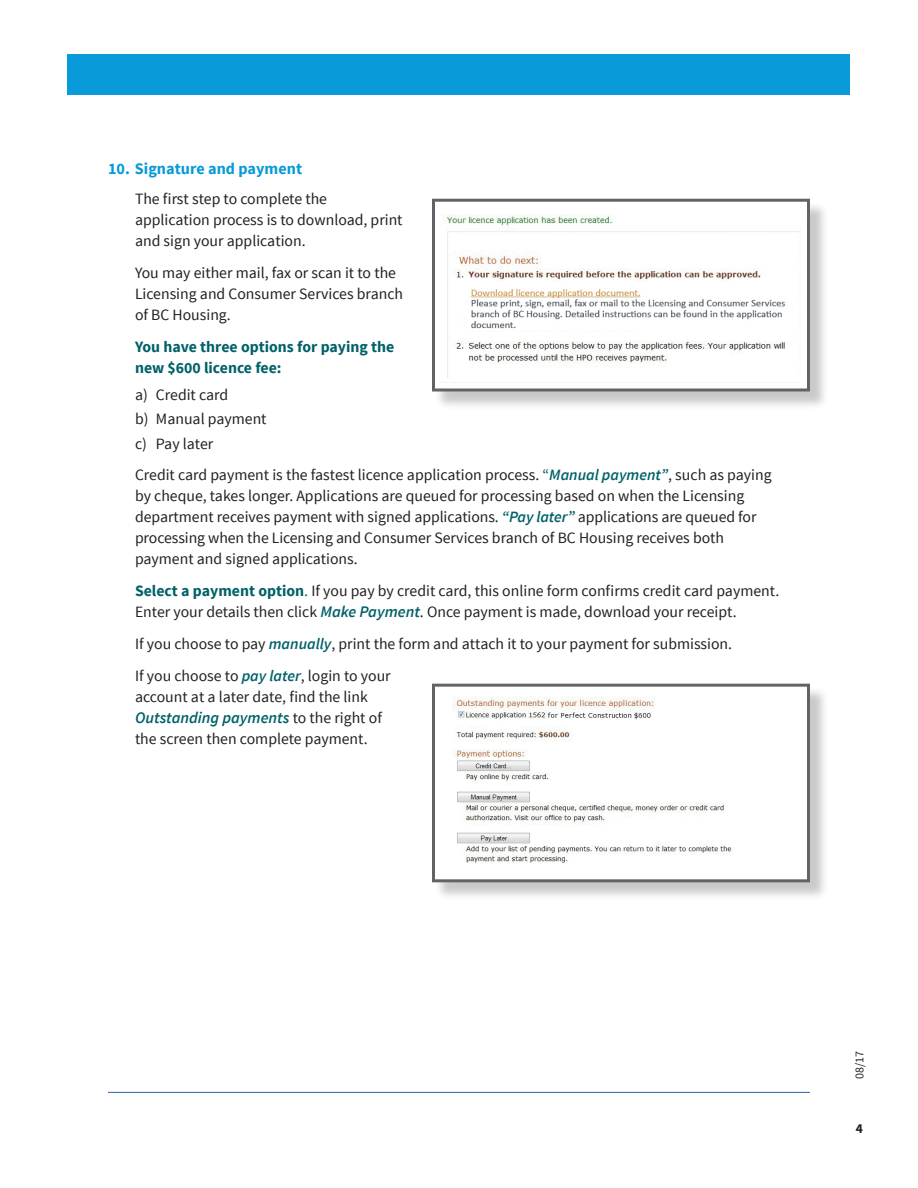
<style>
.page{position:relative;width:918px;height:1188px;background:#fff}
.page>*{position:absolute;margin:0;border:0;box-sizing:border-box;transform-origin:0 0}
.Lists_body{font:italic 600 16.2px "Source Sans Pro";color:#006169}
.Lists_head_-_1_2_3{font:700 16.2px "Source Sans Pro";color:#089ad9}
.Lists_body-2{font:15.75px/21px "Source Sans Pro";color:#231f20}
.Lists_body-3{font:700 15.75px/21px "Source Sans Pro";color:#006169}
.t1{font:700 13.5px "Source Sans Pro";color:#231f20}
.t2{font:12px "Source Sans Pro";color:#231f20}
.s1{color:#006169}
.s2{font-weight:600;font-style:italic;color:#006169}
.s3{font-weight:700;color:#006169}
.s4{font-weight:600;font-style:italic;font-size:16.2px;color:#006169}
.s5{font-weight:400;font-style:normal;font-size:15.75px;color:#231f20}
</style>
<div class="page">
<hr style="left:108px;top:1092px;width:702px;height:1px;background:#2a67b2">
<div style="left:68px;top:54px;width:782px;height:40px;background:#089ad9"></div>
<div style="left:434px;top:201px;width:394px;height:209px;background:#231f20;opacity:.24"></div>
<div style="left:433px;top:200px;width:375px;height:190px;background:#fff"></div>
<div style="left:432px;top:199px;width:378px;height:192px;border:3px solid #636366"></div>
<svg style="left:442px;top:214px;width:359px;height:164px"></svg>
<img style="left:468px;top:282px;width:319px;height:47px">
<div style="left:434px;top:686px;width:394px;height:215px;background:#231f20;opacity:.24"></div>
<div style="left:433px;top:685px;width:375px;height:196px;background:#fff"></div>
<div style="left:432px;top:684px;width:378px;height:198px;border:3px solid #636366"></div>
<svg style="left:452px;top:697px;width:280px;height:166px"></svg>
<p class="Lists_head_-_1_2_3" style="left:108px;top:158px;width:196px">10. Signature and payment</p>
<p class="Lists_body-2" style="left:135px;top:189px;width:269px">The first step to complete the application process is to download, print and sign your application.</p>
<p class="Lists_body-2" style="left:135px;top:262px;width:270px">You may either mail, fax or scan it to the<br>Licensing and Consumer Services branch of BC Housing.</p>
<p class="Lists_body-3" style="left:135px;top:337px;width:261px">You have three options for paying the new $600 licence fee:</p>
<p class="Lists_body-2" style="left:135px;top:385px;width:95px">a) Credit card</p>
<p class="Lists_body-2" style="left:135px;top:409px;width:133px">b) Manual payment</p>
<p class="Lists_body-2" style="left:135px;top:433px;width:80px">c) Pay later</p>
<p class="Lists_body-2" style="left:135px;top:465px;width:638px">Credit card payment is the fastest licence application process. <span class="s1">“</span><span class="s2">Manual payment”</span>, such as paying by cheque, takes longer. Applications are queued for processing based on when the Licensing department receives payment with signed applications. <span class="s2">“Pay later”</span> applications are queued for processing when the Licensing and Consumer Services branch of BC Housing receives both payment and signed applications.</p>
<p class="Lists_body-2" style="left:135px;top:581px;width:646px"><span class="s3">Select a payment option</span><span class="s1">.</span> If you pay by credit card, this online form confirms credit card payment.<br>Enter your details then click <span class="s4">Make Payment</span>. Once payment is made, download your receipt.</p>
<p class="Lists_body-2" style="left:135px;top:634px;width:599px">If you choose to pay <span class="s2">manually</span>, print the form and attach it to your payment for submission.</p>
<p class="Lists_body-2" style="left:135px;top:665px;width:257px">If you choose to <span class="s2">pay later</span>, login to your account at a later date, find the link</p>
<p class="Lists_body" style="left:135px;top:707px;width:248px">Outstanding payments <span class="s5">to the right of</span></p>
<p class="Lists_body-2" style="left:135px;top:728px;width:234px">the screen then complete payment.</p>
<p class="t2" style="left:852px;top:1079px;width:30px;rotate:-90deg">08/17</p>
<p class="t1" style="left:856px;top:1120px;width:9px">4</p>
</div>
